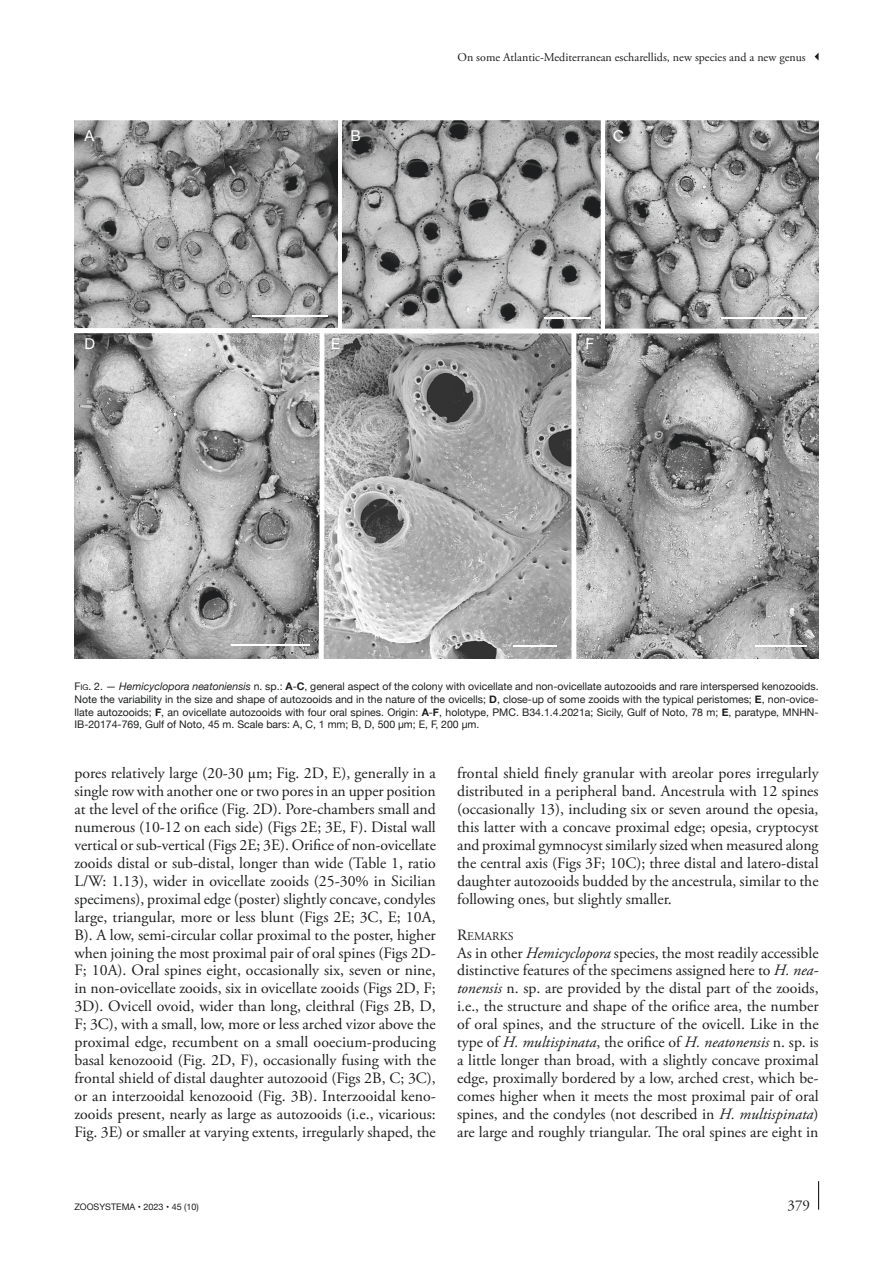
<style>
.page{position:relative;width:893px;height:1263px;background:#fff}
.page>*{position:absolute;margin:0;border:0;box-sizing:border-box;transform-origin:0 0}
.t1{font:15.75px/18px "Adobe Garamond Pro";color:#1d1e1f;text-align:justify}
.t2{font:15px "Helvetica Neue 3";color:#fff}
.t3{font:15px "Adobe Garamond Pro";color:#1d1e1f}
.t4{font:12px "Adobe Garamond Pro Regular 4";color:#1d1e1f}
.t5{font:11.85px "Adobe Garamond";color:#1d1e1f}
.t6{font:10.5px/12.8px "Helvetica Neue";color:#1d1e1f;text-align:justify}
.t7{font:9px "Helvetica Neue";color:#1d1e1f}
.s1{font-style:inherit}
.s2{font-size:7.8px}
.s3{font-style:italic}
.s4{font-weight:700}
.s5{font-size:15.75px}
</style>
<div class="page">
<svg style="left:818px;top:1181px;width:1px;height:29px"></svg>
<svg style="left:815px;top:53px;width:4px;height:8px"></svg>
<img style="left:74px;top:121px;width:744px;height:538px">
<hr style="left:253px;top:315px;width:75px;height:2px;background:#fff">
<hr style="left:544px;top:317px;width:46px;height:1px;background:#fff">
<hr style="left:721px;top:317px;width:86px;height:1px;background:#fff">
<hr style="left:755px;top:645px;width:52px;height:2px;background:#fff">
<hr style="left:513px;top:645px;width:44px;height:2px;background:#fff">
<hr style="left:231px;top:644px;width:79px;height:2px;background:#fff">
<p class="t4" style="left:458px;top:50px;width:350px">On some Atlantic-Mediterranean escharellids, new species and a new genus</p>
<p class="t2" style="left:85px;top:124px;width:11px">A</p>
<p class="t2" style="left:351px;top:124px;width:12px">B</p>
<p class="t2" style="left:613px;top:124px;width:12px">C</p>
<p class="t2" style="left:85px;top:333px;width:12px">D</p>
<p class="t2" style="left:331px;top:333px;width:11px">E</p>
<p class="t2" style="left:585px;top:333px;width:10px">F</p>
<p class="t6" style="left:74px;top:681px;width:746px"><span class="s1">f</span><span class="s2">ig</span><span class="s1">. 2</span>. — <span class="s3">Hemicyclopora neatoniensis</span> n. sp.: <span class="s4">A</span>-<span class="s4">C</span>, general aspect of the colony with ovicellate and non-ovicellate autozooids and rare interspersed kenozooids.<br>Note the variability in the size and shape of autozooids and in the nature of the ovicells; <span class="s4">D</span>, close-up of some zooids with the typical peristomes; <span class="s4">E</span>, non-ovice&shy;llate autozooids; <span class="s4">F</span>, an ovicellate autozooids with four oral spines. Origin: <span class="s4">A</span>-<span class="s4">F</span>, holotype, PMC. B34.1.4.2021a; Sicily, Gulf of Noto, 78 m; <span class="s4">E</span>, paratype, MNHN-IB-20174-769, Gulf of Noto, 45 m. Scale bars: A, C, 1 mm; B, D, 500 µm; E, F, 200 µm.</p>
<p class="t1" style="left:74px;top:765px;width:363px">pores relatively large (20-30 µm; Fig. 2D, E), generally in a single row with another one or two pores in an upper position at the level of the orifice (Fig. 2D). Pore-chambers small and numerous (10-12 on each side) (Figs 2E; 3E, F). Distal wall vertical or sub-vertical (Figs 2E; 3E). Orifice of non-ovicellate zooids distal or sub-distal, longer than wide (Table 1, ratio L/W: 1.13), wider in ovicellate zooids (25-30% in Sicilian specimens), proximal edge (poster) slightly concave, condyles large, triangular, more or less blunt (Figs 2E; 3C, E; 10A, B). A low, semi-circular collar proximal to the poster, higher when joining the most proximal pair of oral spines (Figs 2D-F; 10A). Oral spines eight, occasionally six, seven or nine, in non-ovicellate zooids, six in ovicellate zooids (Figs 2D, F; 3D). Ovicell ovoid, wider than long, cleithral (Figs 2B, D, F; 3C), with a small, low, more or less arched vizor above the proximal edge, recumbent on a small ooecium-producing basal kenozooid (Fig. 2D, F), occasionally fusing with the frontal shield of distal daughter autozooid (Figs 2B, C; 3C), or an interzooidal kenozooid (Fig. 3B). Interzooidal keno&shy;zooids present, nearly as large as autozooids (i.e., vicarious:<br>Fig. 3E) or smaller at varying extents, irregularly shaped, the</p>
<p class="t1" style="left:457px;top:765px;width:363px">frontal shield finely granular with areolar pores irregularly distributed in a peripheral band. Ancestrula with 12 spines (occasionally 13), including six or seven around the opesia, this latter with a concave proximal edge; opesia, cryptocyst and proximal gymnocyst similarly sized when measured along the central axis (Figs 3F; 10C); three distal and latero-distal daughter autozooids budded by the ancestrula, similar to the following ones, but slightly smaller.</p>
<p class="t5" style="left:457px;top:929px;width:56px"><span class="s5">R</span>EMARKS</p>
<p class="t1" style="left:457px;top:944px;width:363px">As in other <span class="s3">Hemicyclopora</span> species, the most readily accessible distinctive features of the specimens assigned here to <span class="s3">H. nea&shy;tonensis</span> n. sp. are provided by the distal part of the zooids, i.e., the structure and shape of the orifice area, the number of oral spines, and the structure of the ovicell. Like in the type of <span class="s3">H. multispinata</span>, the orifice of <span class="s3">H. neatonensis</span> n. sp. is a little longer than broad, with a slightly concave proximal edge, proximally bordered by a low, arched crest, which be&shy;comes higher when it meets the most proximal pair of oral spines, and the condyles (not described in <span class="s3">H. multispinata</span>) are large and roughly triangular. The oral spines are eight in</p>
<p class="t7" style="left:74px;top:1200px;width:126px">ZOOSYSTEMA • 2023 • 45 (10)</p>
<p class="t3" style="left:788px;top:1196px;width:24px">379</p>
</div>
